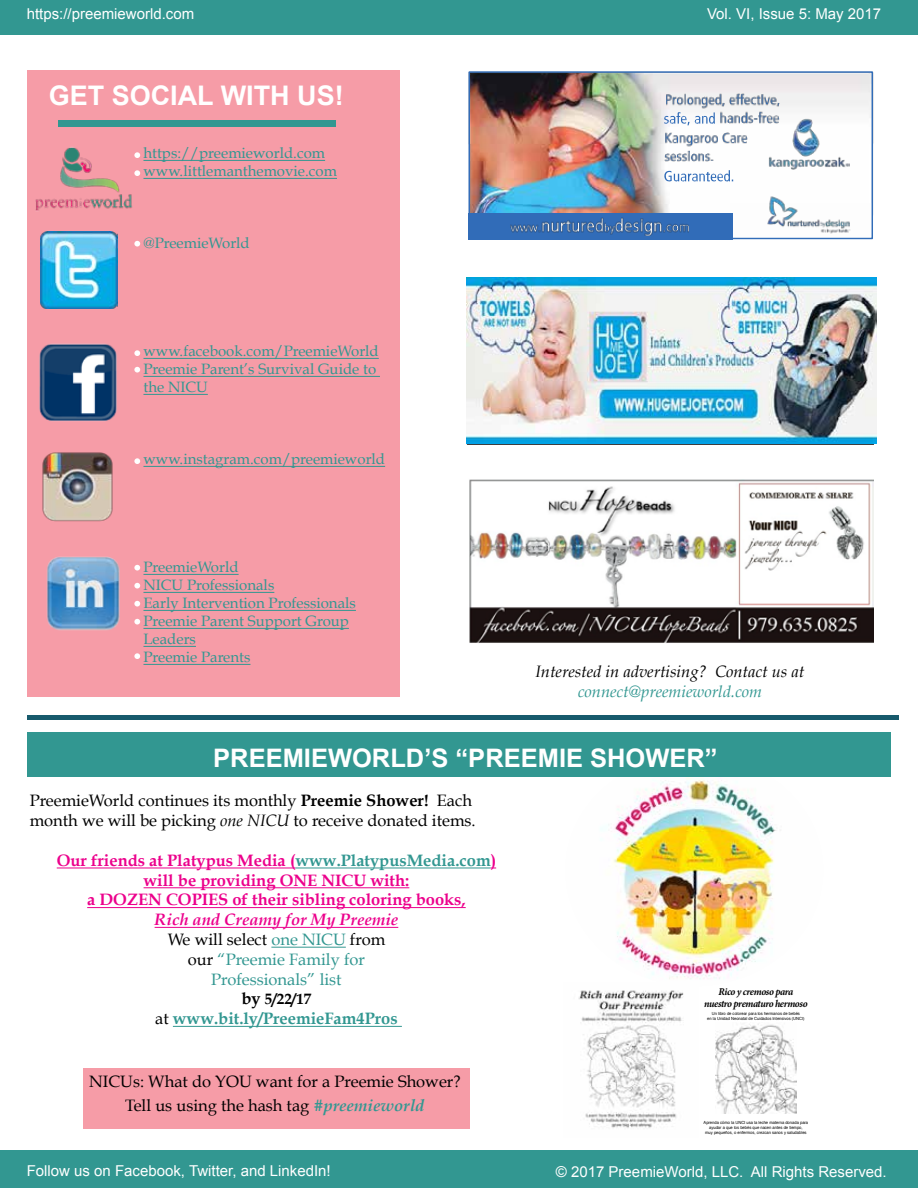
<style>
.page{position:relative;width:918px;height:1188px;background:#fff}
.page>*{position:absolute;margin:0;border:0;box-sizing:border-box;transform-origin:0 0}
.t1{font:700 27px "Arial";color:#fff}
.t2{font:700 25.5px "Arial";color:#fff}
.t3{font:16.5px/23.4px "Book Antiqua";color:#000;text-align:center}
.t4{font:700 16.5px/19.8px "Book Antiqua";color:#ec008c;text-align:center}
.t5{font:16.5px/19.8px "Book Antiqua";color:#329791;text-align:center}
.t6{font:italic 16.5px "Book Antiqua";color:#000}
.t7{font:700 16.5px "Book Antiqua";color:#329791}
.t8{font:italic 16.5px "Book Antiqua";color:#329791}
.t9{font:15px/18px "Book Antiqua";color:#329791}
.t10{font:15px "Arial";color:#fff}
.t11{font:700 15px "Book Antiqua";color:#000}
.t12{font:italic 700 10.35px/11.7px "Minion Pro";letter-spacing:-.04em;color:#000;text-align:center;scale:.96 1}
.t13{font:4.2px/5.1px "Helvetica";color:#000;text-align:center;scale:.96 1}
.s1{font-weight:700}
.s2{font-style:italic}
.s3{color:#329791}
.s4{font-weight:700;font-style:italic;color:#ec008c}
.s5{color:#000}
.s6{font-size:16.5px}
.s7{font-weight:400;color:#000}
.s8{font-weight:700;font-style:italic;color:#329791}
</style>
<div class="page">
<div style="left:0;top:1150px;width:918px;height:38px;background:#329791"></div>
<div style="left:83px;top:1068px;width:387px;height:61px;background:#f69ca7"></div>
<div style="left:27px;top:715px;width:871px;height:5px;background:#175a6c"></div>
<div style="left:0;top:0;width:918px;height:34px;background:#329791"></div>
<div style="left:27px;top:70px;width:373px;height:627px;background:#f69ca7"></div>
<div style="left:58px;top:121px;width:278px;height:6px;background:#329791"></div>
<img style="left:601px;top:777px;width:175px;height:202px">
<img style="left:578px;top:990px;width:106px;height:138px">
<img style="left:716px;top:1023px;width:80px;height:90px">
<img style="left:39px;top:344px;width:78px;height:77px">
<img style="left:41px;top:232px;width:77px;height:77px">
<img style="left:35px;top:147px;width:98px;height:64px">
<img style="left:42px;top:452px;width:71px;height:70px">
<img style="left:47px;top:556px;width:73px;height:74px">
<img style="left:469px;top:479px;width:405px;height:164px">
<img style="left:468px;top:71px;width:406px;height:146px">
<div style="left:730px;top:203px;width:142px;height:35px;background:#fdfdfd"></div>
<img style="left:664px;top:92px;width:116px;height:32px">
<svg style="left:664px;top:112px;width:51px;height:13px"></svg>
<img style="left:663px;top:132px;width:86px;height:31px">
<svg style="left:664px;top:170px;width:69px;height:11px"></svg>
<img style="left:767px;top:116px;width:83px;height:55px">
<div style="left:469px;top:213px;width:264px;height:26px;background:#316cb8"></div>
<img style="left:510px;top:217px;width:179px;height:19px">
<img style="left:764px;top:193px;width:88px;height:41px">
<div style="left:469px;top:71px;width:404px;height:168px;border:1px solid #316cb8"></div>
<img style="left:467px;top:278px;width:409px;height:165px">
<div style="left:27px;top:732px;width:863px;height:45px;background:#329791"></div>
<hr style="left:143px;top:160px;width:182px;height:1px;background:#329791">
<hr style="left:143px;top:178px;width:194px;height:1px;background:#329791">
<hr style="left:143px;top:358px;width:236px;height:1px;background:#329791">
<hr style="left:143px;top:376px;width:237px;height:1px;background:#329791">
<hr style="left:143px;top:394px;width:65px;height:1px;background:#329791">
<hr style="left:143px;top:466px;width:242px;height:1px;background:#329791">
<hr style="left:143px;top:574px;width:96px;height:1px;background:#329791">
<hr style="left:143px;top:592px;width:131px;height:1px;background:#329791">
<hr style="left:143px;top:610px;width:213px;height:1px;background:#329791">
<hr style="left:143px;top:628px;width:206px;height:1px;background:#329791">
<hr style="left:143px;top:646px;width:53px;height:1px;background:#329791">
<hr style="left:143px;top:664px;width:107px;height:1px;background:#329791">
<svg style="left:134px;top:152px;width:6px;height:6px"></svg>
<svg style="left:134px;top:170px;width:6px;height:6px"></svg>
<svg style="left:134px;top:241px;width:6px;height:6px"></svg>
<svg style="left:134px;top:350px;width:6px;height:6px"></svg>
<svg style="left:134px;top:367px;width:6px;height:6px"></svg>
<svg style="left:134px;top:458px;width:6px;height:6px"></svg>
<svg style="left:134px;top:565px;width:6px;height:6px"></svg>
<svg style="left:134px;top:583px;width:6px;height:6px"></svg>
<svg style="left:134px;top:601px;width:6px;height:6px"></svg>
<svg style="left:134px;top:619px;width:6px;height:6px"></svg>
<svg style="left:134px;top:653px;width:6px;height:6px"></svg>
<hr style="left:57px;top:868px;width:238px;height:1px;background:#ec008c">
<hr style="left:295px;top:868px;width:196px;height:1px;background:#329791">
<hr style="left:144px;top:887px;width:265px;height:1px;background:#ec008c">
<hr style="left:87px;top:907px;width:379px;height:1px;background:#ec008c">
<hr style="left:155px;top:927px;width:243px;height:1px;background:#ec008c">
<hr style="left:271px;top:947px;width:75px;height:1px;background:#329791">
<hr style="left:173px;top:1026px;width:229px;height:1px;background:#329791">
<p class="t10" style="left:27px;top:4px;width:169px">https://preemieworld.com</p>
<p class="t10" style="left:707px;top:4px;width:176px">Vol. VI, Issue 5: May 2017</p>
<h1 class="t1" style="left:49px;top:78px;width:297px">GET SOCIAL WITH US!</h1>
<p class="t9" style="left:143px;top:144px;width:195px">https://preemieworld.com www.littlemanthemovie.com</p>
<p class="t9" style="left:143px;top:234px;width:108px">@PreemieWorld</p>
<p class="t9" style="left:143px;top:342px;width:237px">www.facebook.com/PreemieWorld<br>Preemie Parent’s Survival Guide to the NICU</p>
<p class="t9" style="left:143px;top:450px;width:243px">www.instagram.com/preemieworld</p>
<p class="t9" style="left:143px;top:558px;width:214px">PreemieWorld<br>NICU Professionals<br>Early Intervention Professionals<br>Preemie Parent Support Group<br>Leaders<br>Preemie Parents</p>
<p class="t6" style="left:535px;top:662px;width:270px">Interested in advertising? Contact us at</p>
<p class="t8" style="left:578px;top:681px;width:186px">connect@preemieworld.com</p>
<h2 class="t2" style="left:213px;top:741px;width:506px">PREEMIEWORLD’S “PREEMIE SHOWER”</h2>
<p class="t3" style="left:30px;top:791px;width:448px;line-height:19.8px;text-align:left">PreemieWorld continues its monthly <span class="s1">Preemie Shower!</span> Each month we will be picking <span class="s2">one NICU</span> to receive donated items.</p>
<p class="t4" style="left:57px;top:850px;width:441px">Our friends at Platypus Media (<span class="s3">www.PlatypusMedia.com</span>) will be providing ONE NICU with:<br>a DOZEN COPIES of their sibling coloring books,</p>
<p class="t5" style="left:155px;top:910px;width:245px"><span class="s4">Rich and Creamy for My Preemie<br></span><span class="s5">We will select</span> one NICU <span class="s5">from our</span> “Preemie Family for<br>Professionals” list</p>
<p class="t11" style="left:242px;top:991px;width:71px"><span class="s6">by</span> 5/22/17</p>
<p class="t7" style="left:155px;top:1009px;width:244px"><span class="s7">at</span> www.bit.ly/PreemieFam4Pros</p>
<p class="t3" style="left:89px;top:1070px;width:373px">NICUs: What do YOU want for a Preemie Shower?<br>Tell us using the hash tag <span class="s8">#preemieworld</span></p>
<p class="t12" style="left:704px;top:986px;width:109px">Rico y cremoso para nuestro prematuro hermoso</p>
<p class="t13" style="left:707px;top:1011px;width:103px">Un libro de colorear para los hermanos de bebés<br>en la Unidad Neonatal de Cuidados Intensivos (UNCI)</p>
<p class="t13" style="left:704px;top:1120px;width:110px">Aprenda cómo la UNCI usa la leche materna donada para ayudar a que los bebés que nacen antes de tiempo,<br>muy pequeños, o enfermos, crezcan sanos y saludables</p>
<p class="t10" style="left:27px;top:1161px;width:306px">Follow us on Facebook, Twitter, and LinkedIn!</p>
<p class="t10" style="left:556px;top:1162px;width:332px">© 2017 PreemieWorld, LLC. All Rights Reserved.</p>
</div>
